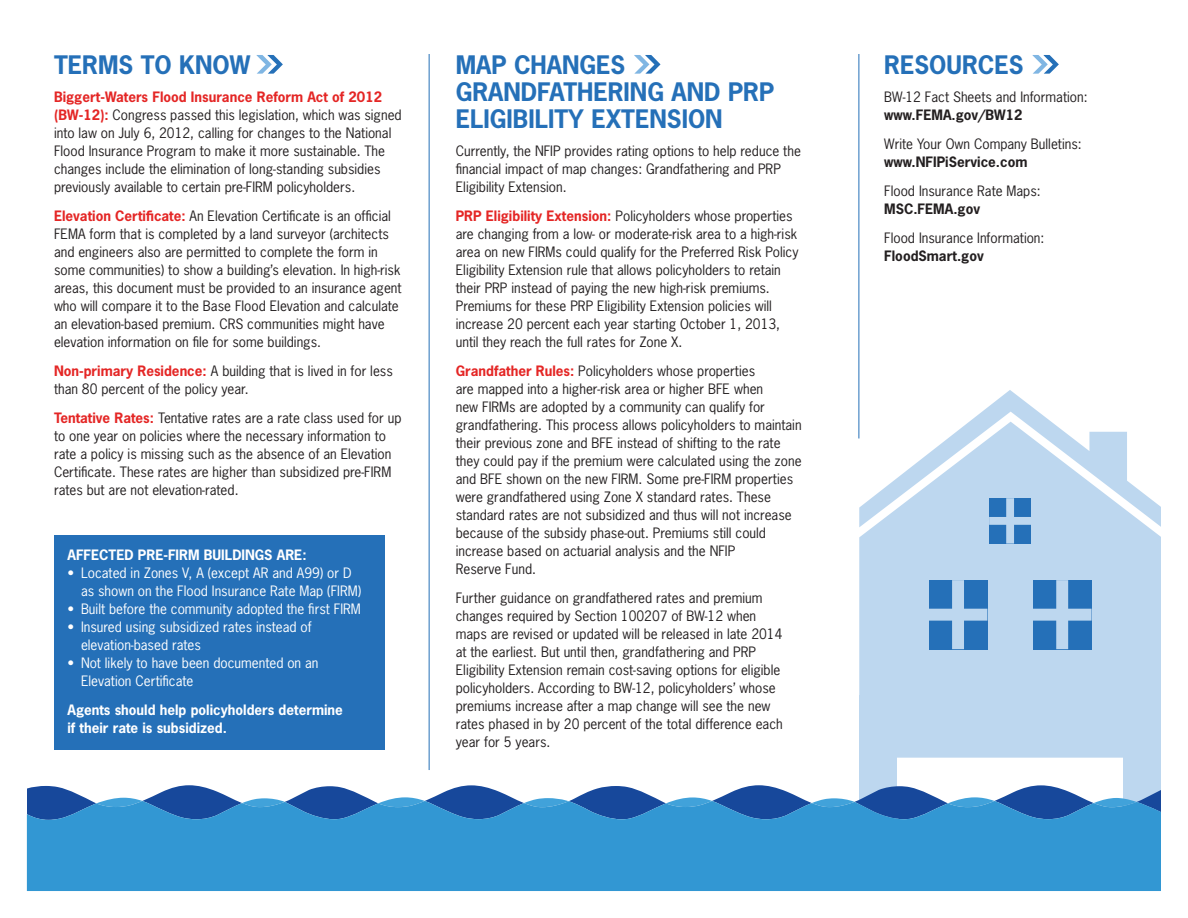
<style>
.page{position:relative;width:1188px;height:918px;background:#fff}
.page>*{position:absolute;margin:0;border:0;box-sizing:border-box;transform-origin:0 0}
.Page_2_Header{font:700 24px/27px "News Gothic";color:#2570b8}
.Body_Text{font:13.5px/18px "News Gothic";color:#231f20}
.t1{font:13.5px/18px "News Gothic";color:#fff}
.t2{font:700 13.5px/18px "News Gothic";color:#fff}
.s1{font-weight:700;color:#e42625}
.s2{font-weight:700}
</style>
<div class="page">
<div style="left:859px;top:695px;width:37px;height:196px;background:#bdd7ef"></div>
<div style="left:1124px;top:695px;width:37px;height:196px;background:#bdd7ef"></div>
<div style="left:859px;top:544px;width:302px;height:214px;background:#bdd7ef"></div>
<svg style="left:1033px;top:580px;width:59px;height:69px;background:#5892ca"></svg>
<svg style="left:859px;top:390px;width:302px;height:154px"></svg>
<svg style="left:929px;top:580px;width:58px;height:69px;background:#5993ca"></svg>
<svg style="left:27px;top:785px;width:1134px;height:16px"></svg>
<svg style="left:27px;top:797px;width:1110px;height:4px;fill:#17489b"></svg>
<svg style="left:27px;top:801px;width:1134px;height:90px;background:#3090ce"></svg>
<hr style="left:429px;top:54px;width:1px;height:716px;background:#2570b8">
<hr style="left:859px;top:54px;width:1px;height:384px;background:#2570b8">
<div style="left:54px;top:536px;width:330px;height:214px;background:#2570b8"></div>
<svg style="left:257px;top:55px;width:26px;height:19px"></svg>
<svg style="left:634px;top:55px;width:27px;height:19px"></svg>
<svg style="left:1032px;top:55px;width:27px;height:19px"></svg>
<p class="Page_2_Header" style="left:54px;top:50px;width:198px">TERMS TO KNOW</p>
<p class="Body_Text" style="left:54px;top:88px;width:349px"><span class="s1">Biggert-Waters Flood Insurance Reform Act of 2012 (BW-12):</span> Congress passed this legislation, which was signed into law on July 6, 2012, calling for changes to the National Flood Insurance Program to make it more sustainable. The changes include the elimination of long-standing subsidies previously available to certain pre-FIRM policyholders.</p>
<p class="Body_Text" style="left:54px;top:207px;width:349px"><span class="s1">Elevation Certificate:</span> An Elevation Certificate is an official FEMA form that is completed by a land surveyor (architects and engineers also are permitted to complete the form in some communities) to show a building’s elevation. In high-risk areas, this document must be provided to an insurance agent who will compare it to the Base Flood Elevation and calculate an elevation-based premium. CRS communities might have elevation information on file for some buildings.</p>
<p class="Body_Text" style="left:54px;top:361px;width:340px"><span class="s1">Non-primary Residence:</span> A building that is lived in for less than 80 percent of the policy year.</p>
<p class="Body_Text" style="left:54px;top:408px;width:349px"><span class="s1">Tentative Rates:</span> Tentative rates are a rate class used for up to one year on policies where the necessary information to rate a policy is missing such as the absence of an Elevation Certificate. These rates are higher than subsidized pre-FIRM rates but are not elevation-rated.</p>
<p class="t2" style="left:68px;top:545px;width:241px">AFFECTED PRE-FIRM BUILDINGS ARE:</p>
<p class="t1" style="left:81px;top:564px;width:282px;text-indent:-14px">• Located in Zones V, A (except AR and A99) or D as shown on the Flood Insurance Rate Map (FIRM)</p>
<p class="t1" style="left:68px;top:600px;width:295px">• Built before the community adopted the first FIRM</p>
<p class="t1" style="left:81px;top:618px;width:232px;text-indent:-14px">• Insured using subsidized rates instead of elevation-based rates</p>
<p class="t1" style="left:81px;top:654px;width:239px;text-indent:-14px">• Not likely to have been documented on an<br>Elevation Certificate</p>
<p class="t2" style="left:68px;top:700px;width:277px">Agents should help policyholders determine if their rate is subsidized.</p>
<p class="Page_2_Header" style="left:456px;top:50px;width:320px">MAP CHANGES<br>GRANDFATHERING AND PRP<br>ELIGIBILITY EXTENSION</p>
<p class="Body_Text" style="left:456px;top:142px;width:347px">Currently, the NFIP provides rating options to help reduce the financial impact of map changes: Grandfathering and PRP<br>Eligibility Extension.</p>
<p class="Body_Text" style="left:456px;top:207px;width:344px"><span class="s1">PRP Eligibility Extension:</span> Policyholders whose properties are changing from a low- or moderate-risk area to a high-risk area on new FIRMs could qualify for the Preferred Risk Policy Eligibility Extension rule that allows policyholders to retain their PRP instead of paying the new high-risk premiums.<br>Premiums for these PRP Eligibility Extension policies will increase 20 percent each year starting October 1, 2013, until they reach the full rates for Zone X.</p>
<p class="Body_Text" style="left:456px;top:361px;width:347px"><span class="s1">Grandfather Rules:</span> Policyholders whose properties<br>are mapped into a higher-risk area or higher BFE when<br>new FIRMs are adopted by a community can qualify for grandfathering. This process allows policyholders to maintain their previous zone and BFE instead of shifting to the rate they could pay if the premium were calculated using the zone and BFE shown on the new FIRM. Some pre-FIRM properties were grandfathered using Zone X standard rates. These standard rates are not subsidized and thus will not increase because of the subsidy phase-out. Premiums still could increase based on actuarial analysis and the NFIP<br>Reserve Fund.</p>
<p class="Body_Text" style="left:456px;top:588px;width:329px">Further guidance on grandfathered rates and premium changes required by Section 100207 of BW-12 when maps are revised or updated will be released in late 2014 at the earliest. But until then, grandfathering and PRP Eligibility Extension remain cost-saving options for eligible policyholders. According to BW-12, policyholders’ whose premiums increase after a map change will see the new rates phased in by 20 percent of the total difference each year for 5 years.</p>
<p class="Page_2_Header" style="left:884px;top:50px;width:141px">RESOURCES</p>
<p class="Body_Text" style="left:884px;top:88px;width:205px">BW-12 Fact Sheets and Information: <span class="s2">www.FEMA.gov/BW12</span></p>
<p class="Body_Text" style="left:884px;top:135px;width:199px">Write Your Own Company Bulletins: <span class="s2">www.NFIPiService.com</span></p>
<p class="Body_Text" style="left:884px;top:181px;width:158px">Flood Insurance Rate Maps:<br><span class="s2">MSC.FEMA.gov</span></p>
<p class="Body_Text" style="left:884px;top:228px;width:162px">Flood Insurance Information:<br><span class="s2">FloodSmart.gov</span></p>
</div>
